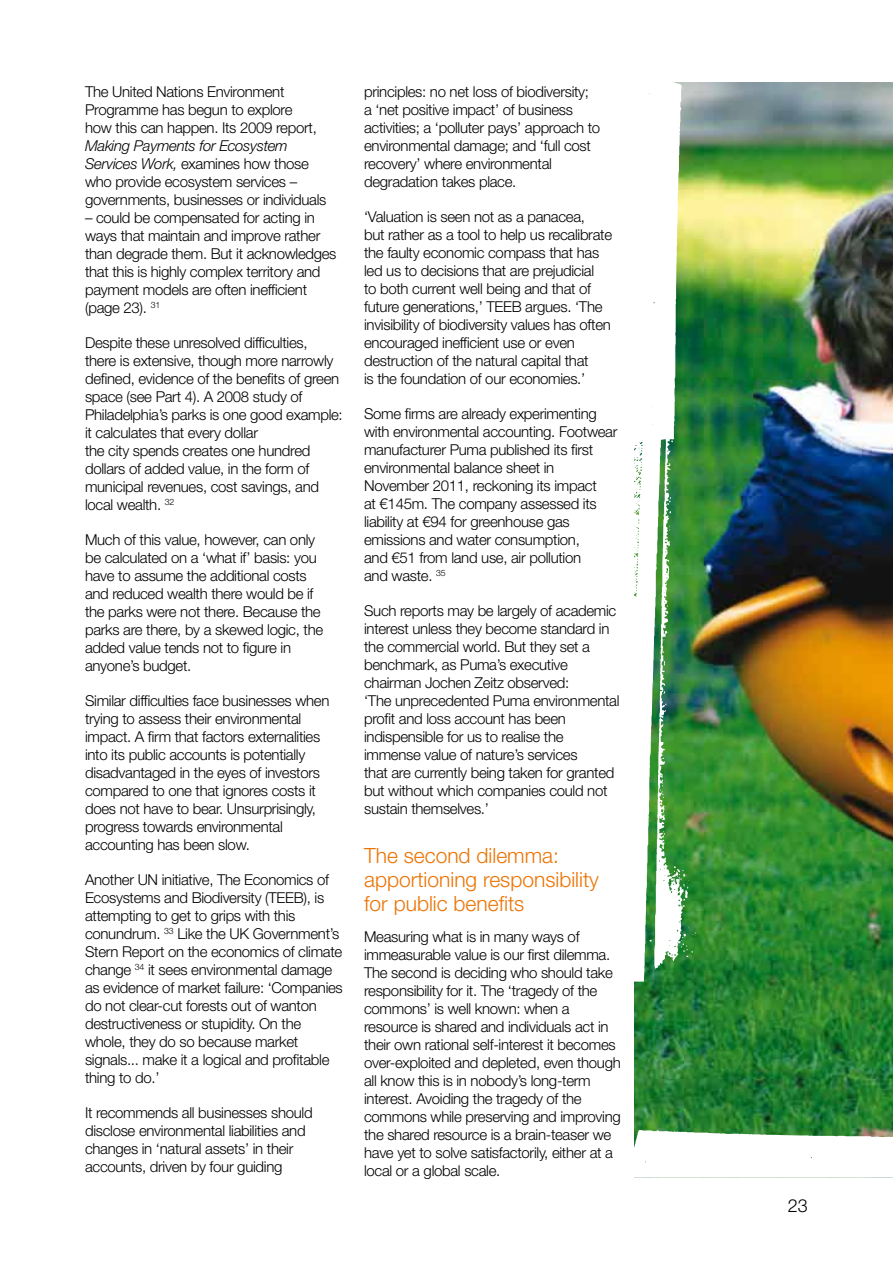
<style>
.page{position:relative;width:893px;height:1263px;background:#fff}
.page>*{position:absolute;margin:0;border:0;box-sizing:border-box;transform-origin:0 0}
.t1{font:300 21px/24px "Helvetica Neue LT Std";color:#ec7405}
.t2{font:300 18px "Helvetica Neue LT Std";color:#000}
.t3{font:300 15px/18px "Helvetica Neue LT Std";letter-spacing:-.02em;color:#000}
.s1{font-style:italic}
</style>
<div class="page">
<img style="left:634px;top:82px;width:259px;height:1034px">
<img style="left:634px;top:82px;width:62px;height:899px">
<svg style="left:634px;top:1116px;width:259px;height:62px"></svg>
<p class="t3" style="left:85px;top:82px;width:233px">The United Nations Environment<br>Programme has begun to explore how this can happen. Its 2009 report,</p>
<p class="t3" style="left:85px;top:136px;width:243px"><span class="s1">Making Payments for Ecosystem Services Work,</span> examines how those who provide ecosystem services – governments, businesses or individuals</p>
<p class="t3" style="left:85px;top:208px;width:253px">– could be compensated for acting in ways that maintain and improve rather than degrade them. But it acknowledges that this is highly complex territory and payment models are often inefficient (page 23). <sup>31</sup></p>
<p class="t3" style="left:85px;top:333px;width:259px">Despite these unresolved difficulties,<br>there is extensive, though more narrowly defined, evidence of the benefits of green space (see Part 4). A 2008 study of Philadelphia’s parks is one good example: it calculates that every dollar<br>the city spends creates one hundred dollars of added value, in the form of municipal revenues, cost savings, and local wealth. <sup>32</sup></p>
<p class="t3" style="left:85px;top:530px;width:240px">Much of this value, however, can only be calculated on a ‘what if’ basis: you have to assume the additional costs and reduced wealth there would be if the parks were not there. Because the parks are there, by a skewed logic, the added value tends not to figure in anyone’s budget.</p>
<p class="t3" style="left:85px;top:691px;width:246px">Similar difficulties face businesses when trying to assess their environmental impact. A firm that factors externalities into its public accounts is potentially disadvantaged in the eyes of investors compared to one that ignores costs it does not have to bear. Unsurprisingly, progress towards environmental accounting has been slow.</p>
<p class="t3" style="left:85px;top:870px;width:259px">Another UN initiative, The Economics of Ecosystems and Biodiversity (TEEB), is attempting to get to grips with this conundrum. <sup>33</sup> Like the UK Government’s Stern Report on the economics of climate change <sup>34</sup> it sees environmental damage as evidence of market failure: ‘Companies do not clear-cut forests out of wanton destructiveness or stupidity. On the whole, they do so because market signals... make it a logical and profitable thing to do.’</p>
<p class="t3" style="left:85px;top:1103px;width:229px">It recommends all businesses should disclose environmental liabilities and changes in ‘natural assets’ in their accounts, driven by four guiding</p>
<p class="t3" style="left:364px;top:82px;width:238px">principles: no net loss of biodiversity; a ‘net positive impact’ of business activities; a ‘polluter pays’ approach to environmental damage; and ‘full cost recovery’ where environmental degradation takes place.</p>
<p class="t3" style="left:364px;top:207px;width:250px">‘Valuation is seen not as a panacea,<br>but rather as a tool to help us recalibrate the faulty economic compass that has led us to decisions that are prejudicial<br>to both current well being and that of future generations,’ TEEB argues. ‘The invisibility of biodiversity values has often encouraged inefficient use or even destruction of the natural capital that<br>is the foundation of our economies.’</p>
<p class="t3" style="left:364px;top:404px;width:255px">Some firms are already experimenting with environmental accounting. Footwear manufacturer Puma published its first environmental balance sheet in November 2011, reckoning its impact<br>at €145m. The company assessed its liability at €94 for greenhouse gas emissions and water consumption,<br>and €51 from land use, air pollution<br>and waste. <sup>35</sup></p>
<p class="t3" style="left:364px;top:601px;width:257px">Such reports may be largely of academic interest unless they become standard in the commercial world. But they set a benchmark, as Puma’s executive chairman Jochen Zeitz observed:<br>‘The unprecedented Puma environmental profit and loss account has been indispensible for us to realise the immense value of nature’s services<br>that are currently being taken for granted but without which companies could not sustain themselves.’</p>
<h1 class="t1" style="left:364px;top:843px;width:236px">The second dilemma: apportioning responsibility for public benefits</h1>
<p class="t3" style="left:364px;top:927px;width:258px">Measuring what is in many ways of immeasurable value is our first dilemma.<br>The second is deciding who should take responsibility for it. The ‘tragedy of the commons’ is well known: when a resource is shared and individuals act in their own rational self-interest it becomes over-exploited and depleted, even though all know this is in nobody’s long-term interest. Avoiding the tragedy of the commons while preserving and improving the shared resource is a brain-teaser we have yet to solve satisfactorily, either at a local or a global scale.</p>
<p class="t2" style="left:788px;top:1195px;width:22px">23</p>
</div>
